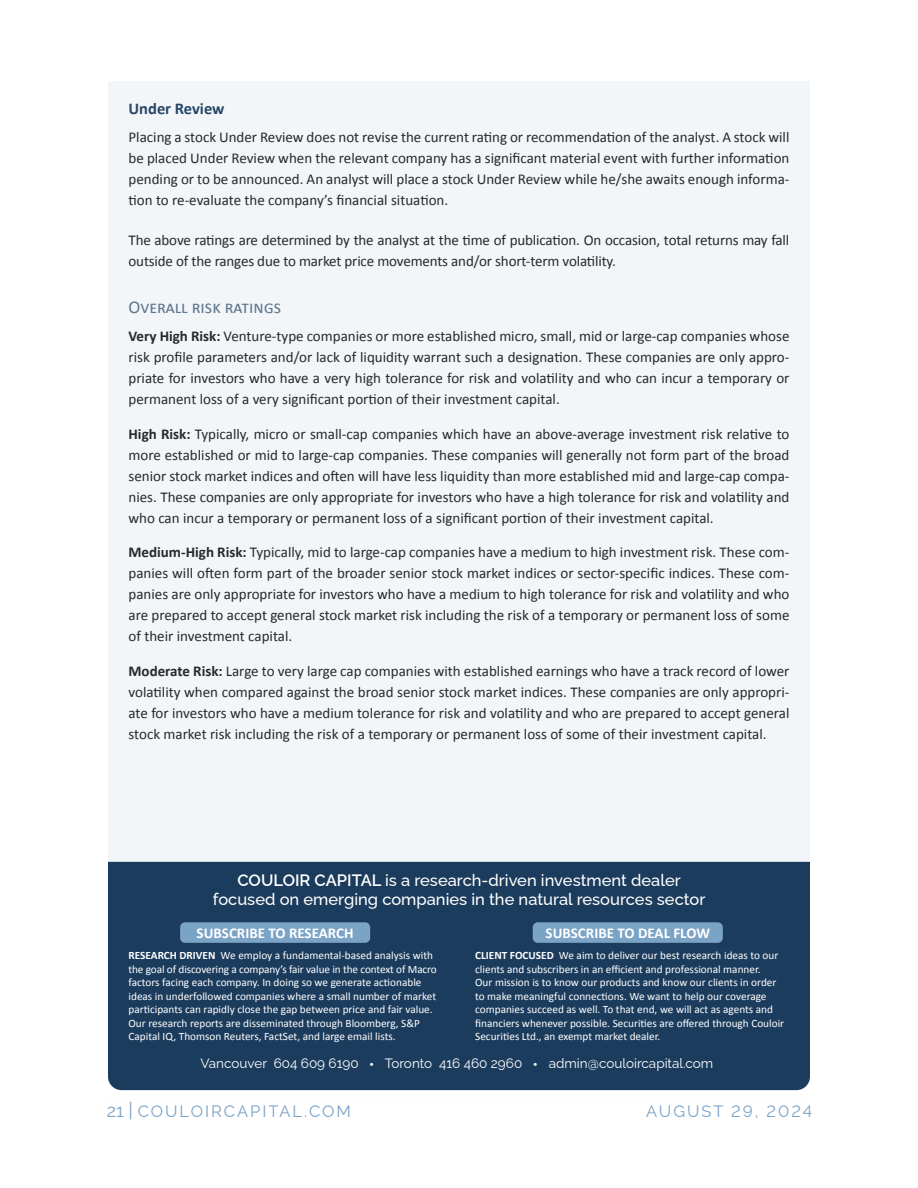
<style>
.page{position:relative;width:918px;height:1188px;background:#fff}
.page>*{position:absolute;margin:0;border:0;box-sizing:border-box;transform-origin:0 0}
.t1{font:18px "Calibri";color:#60778e}
.t2{font:500 16.5px/19.8px "Raleway";color:#fff;text-align:center}
.t3{font:16.5px "Raleway";letter-spacing:.12em;color:#7ba3c6}
.t4{font:700 16.5px "Calibri";color:#274665}
.t5{font:15px/21px "Calibri";color:#292829;text-align:justify}
.t6{font:700 15px "Calibri";color:#fff}
.t7{font:13.5px "Raleway";color:#fff}
.t8{font:11.25px/13.5px "Calibri";color:#fff}
.s1{font-weight:700}
.s2{font-weight:600}
.s3{font-size:16.5px}
.s4{font-size:18px}
.s5{font-size:19.5px}
</style>
<div class="page">
<div style="left:108px;top:81px;width:702px;height:1017px;background:#f2f6f9"></div>
<div style="left:90px;top:1041px;width:730px;height:58px;background:#fff"></div>
<div style="left:108px;top:862px;width:702px;height:228px;background:#1c3c5d"></div>
<div style="left:533px;top:922px;width:190px;height:21px;background:#7ba3c6;border-radius:5px"></div>
<div style="left:180px;top:922px;width:190px;height:21px;background:#7ba3c6;border-radius:5px"></div>
<p class="t4" style="left:129px;top:98px;width:98px">Under Review</p>
<p class="t5" style="left:129px;top:126px;width:662px">Placing a stock Under Review does not revise the current rating or recommendation of the analyst. A stock will be placed Under Review when the relevant company has a significant material event with further information pending or to be announced. An analyst will place a stock Under Review while he/she awaits enough informa&shy;tion to re-evaluate the company’s financial situation.</p>
<p class="t5" style="left:129px;top:230px;width:662px">The above ratings are determined by the analyst at the time of publication. On occasion, total returns may fall outside of the ranges due to market price movements and/or short-term volatility.</p>
<p class="t1" style="left:129px;top:296px;width:154px">Overall risk ratings</p>
<p class="t5" style="left:129px;top:326px;width:662px"><span class="s1">Very High Risk:</span> Venture-type companies or more established micro, small, mid or large-cap companies whose risk profile parameters and/or lack of liquidity warrant such a designation. These companies are only appro&shy;priate for investors who have a very high tolerance for risk and volatility and who can incur a temporary or permanent loss of a very significant portion of their investment capital.</p>
<p class="t5" style="left:129px;top:423px;width:662px"><span class="s1">High Risk:</span> Typically, micro or small-cap companies which have an above-average investment risk relative to more established or mid to large-cap companies. These companies will generally not form part of the broad senior stock market indices and often will have less liquidity than more established mid and large-cap compa&shy;nies. These companies are only appropriate for investors who have a high tolerance for risk and volatility and who can incur a temporary or permanent loss of a significant portion of their investment capital.</p>
<p class="t5" style="left:129px;top:542px;width:662px"><span class="s1">Medium-High Risk:</span> Typically, mid to large-cap companies have a medium to high investment risk. These com&shy;panies will often form part of the broader senior stock market indices or sector-specific indices. These com&shy;panies are only appropriate for investors who have a medium to high tolerance for risk and volatility and who are prepared to accept general stock market risk including the risk of a temporary or permanent loss of some of their investment capital.</p>
<p class="t5" style="left:129px;top:660px;width:662px"><span class="s1">Moderate Risk:</span> Large to very large cap companies with established earnings who have a track record of lower volatility when compared against the broad senior stock market indices. These companies are only appropri&shy;ate for investors who have a medium tolerance for risk and volatility and who are prepared to accept general stock market risk including the risk of a temporary or permanent loss of some of their investment capital.</p>
<p class="t2" style="left:213px;top:868px;width:494px"><span class="s2">COULOIR CAPITAL</span> is a research-driven investment dealer focused on emerging companies in the natural resources sector</p>
<p class="t6" style="left:197px;top:923px;width:159px">SUBSCRIBE TO RESEARCH</p>
<p class="t6" style="left:546px;top:923px;width:166px">SUBSCRIBE TO DEAL FLOW</p>
<p class="t8" style="left:129px;top:949px;width:310px"><span class="s1">RESEARCH DRIVEN</span> We employ a fundamental-based analysis with the goal of discovering a company’s fair value in the context of Macro factors facing each company. In doing so we generate actionable ideas in underfollowed companies where a small number of market participants can rapidly close the gap between price and fair value.<br>Our research reports are disseminated through Bloomberg, S&amp;P Capital IQ, Thomson Reuters, FactSet, and large email lists.</p>
<p class="t8" style="left:475px;top:949px;width:311px"><span class="s1">CLIENT FOCUSED</span> We aim to deliver our best research ideas to our clients and subscribers in an efficient and professional manner.<br>Our mission is to know our products and know our clients in order to make meaningful connections. We want to help our coverage companies succeed as well. To that end, we will act as agents and financiers whenever possible. Securities are offered through Couloir Securities Ltd., an exempt market dealer.</p>
<p class="t7" style="left:200px;top:1053px;width:514px">Vancouver 604 609 6190 <span class="s3">•</span> Toronto 416 460 2960 <span class="s3">•</span> admin@couloircapital.com</p>
<p class="t3" style="left:107px;top:1098px;width:246px"><span class="s4">21</span> <span class="s5">|</span> COULOIRCAPITAL.COM</p>
<p class="t3" style="left:646px;top:1098px;width:167px">AUGUST 29, 2024</p>
</div>
